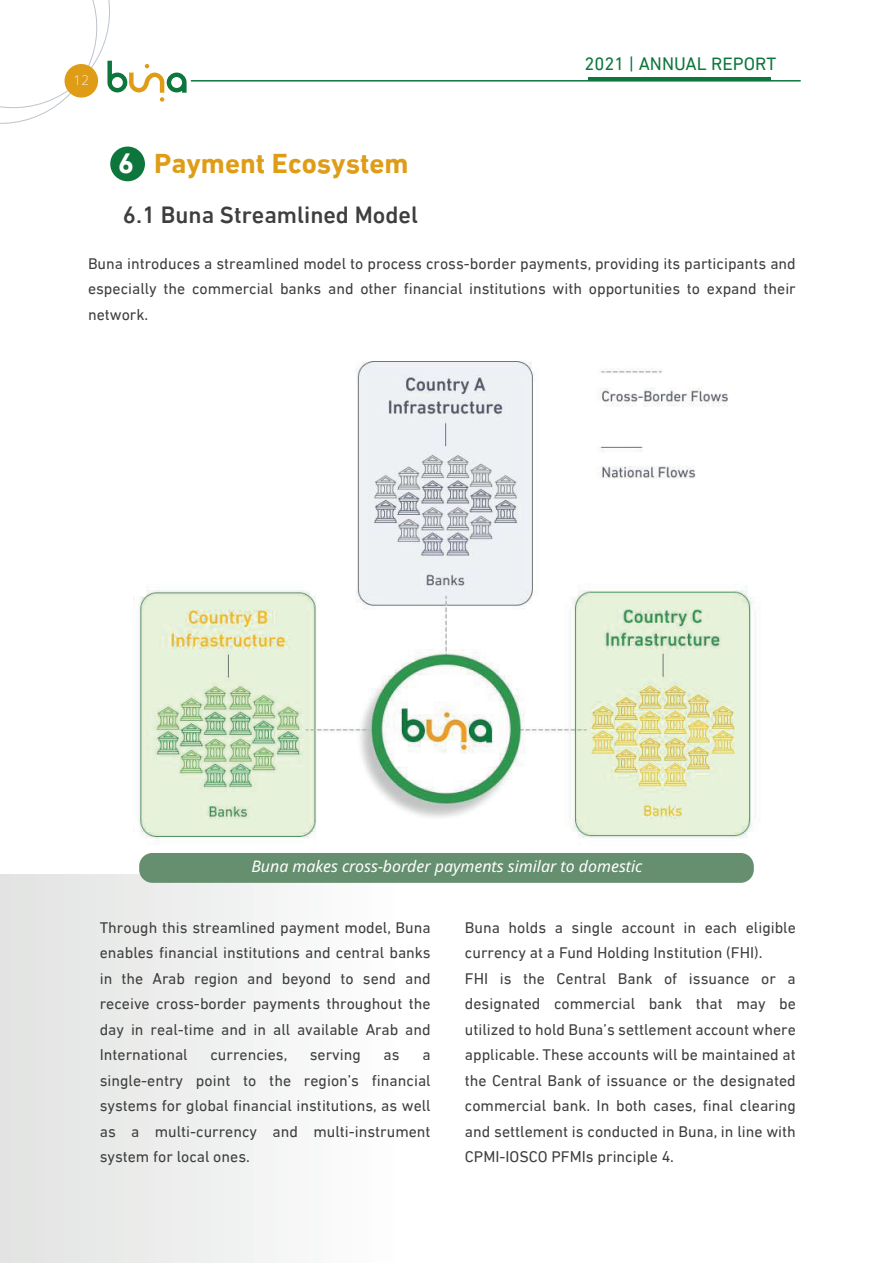
<style>
.page{position:relative;width:893px;height:1263px;background:#fff}
.page>*{position:absolute;margin:0;border:0;box-sizing:border-box;transform-origin:0 0}
.t1{font:700 28.5px "DIN Next LT Arabic";color:#df9d17}
.t2{font:500 24px "DIN Next LT Arabic";color:#3e3e3f}
.t3{font:18.45px "DIN Next LT Arabic";color:#0c763c}
.t4{font:15.9px/25.5px "DIN Next LT Arabic";color:#3e3e3f;text-align:justify}
.t5{font:italic 15.9px "Noto Sans";color:#fff}
.t6{font:200 13.5px "Noto Sans";color:#fff}
.s1{color:#fff}
</style>
<div class="page">
<div style="left:0;top:874px;width:893px;height:389px;background:linear-gradient(to right,#e9ebe9,#fff)"></div>
<img style="left:133px;top:361px;width:623px;height:502px">
<div style="left:110px;top:147px;width:35px;height:34px;background:#0c763c;border-radius:17px"></div>
<hr style="left:191px;top:80px;width:610px;height:2px;background:#0c763c">
<hr style="left:588px;top:77px;width:183px;height:4px;background:#0c763c">
<svg style="left:0;top:0;width:187px;height:124px"></svg>
<div style="left:139px;top:853px;width:615px;height:30px;background:#668f70;border-radius:13px"></div>
<p class="t6" style="left:74px;top:72px;width:17px">12</p>
<h1 class="t1" style="left:118px;top:146px;width:292px"><span class="s1">6</span> Payment Ecosystem</h1>
<h2 class="t2" style="left:123px;top:200px;width:297px">6.1 Buna Streamlined Model</h2>
<p class="t3" style="left:584px;top:52px;width:194px">2021 | ANNUAL REPORT</p>
<p class="t4" style="left:88px;top:251px;width:709px">Buna introduces a streamlined model to process cross-border payments, providing its participants and especially the commercial banks and other financial institutions with opportunities to expand their network.</p>
<p class="t5" style="left:251px;top:854px;width:393px">Buna makes cross-border payments similar to domestic</p>
<p class="t4" style="left:100px;top:914px;width:332px">Through this streamlined payment model, Buna enables financial institutions and central banks in the Arab region and beyond to send and receive cross-border payments throughout the day in real-time and in all available Arab and International</p>
<p class="t4" style="left:210px;top:1042px;width:79px">currencies,</p>
<p class="t4" style="left:310px;top:1042px;width:53px">serving</p>
<p class="t4" style="left:384px;top:1042px;width:18px">as</p>
<p class="t4" style="left:100px;top:1042px;width:332px;text-indent:323px">a single-entry point to the region’s financial systems for global financial institutions, as well as a multi-currency and multi-instrument system for local ones.</p>
<p class="t4" style="left:465px;top:914px;width:332px;text-align:left">Buna holds a single account in each eligible currency at a Fund Holding Institution (FHI).<br>FHI is the Central Bank of issuance or a designated commercial bank that may be utilized to hold Buna’s settlement account where applicable. These accounts will be maintained at the Central Bank of issuance or the designated commercial bank. In both cases, final clearing and settlement is conducted in Buna, in line with CPMI-IOSCO PFMIs principle 4.</p>
</div>
